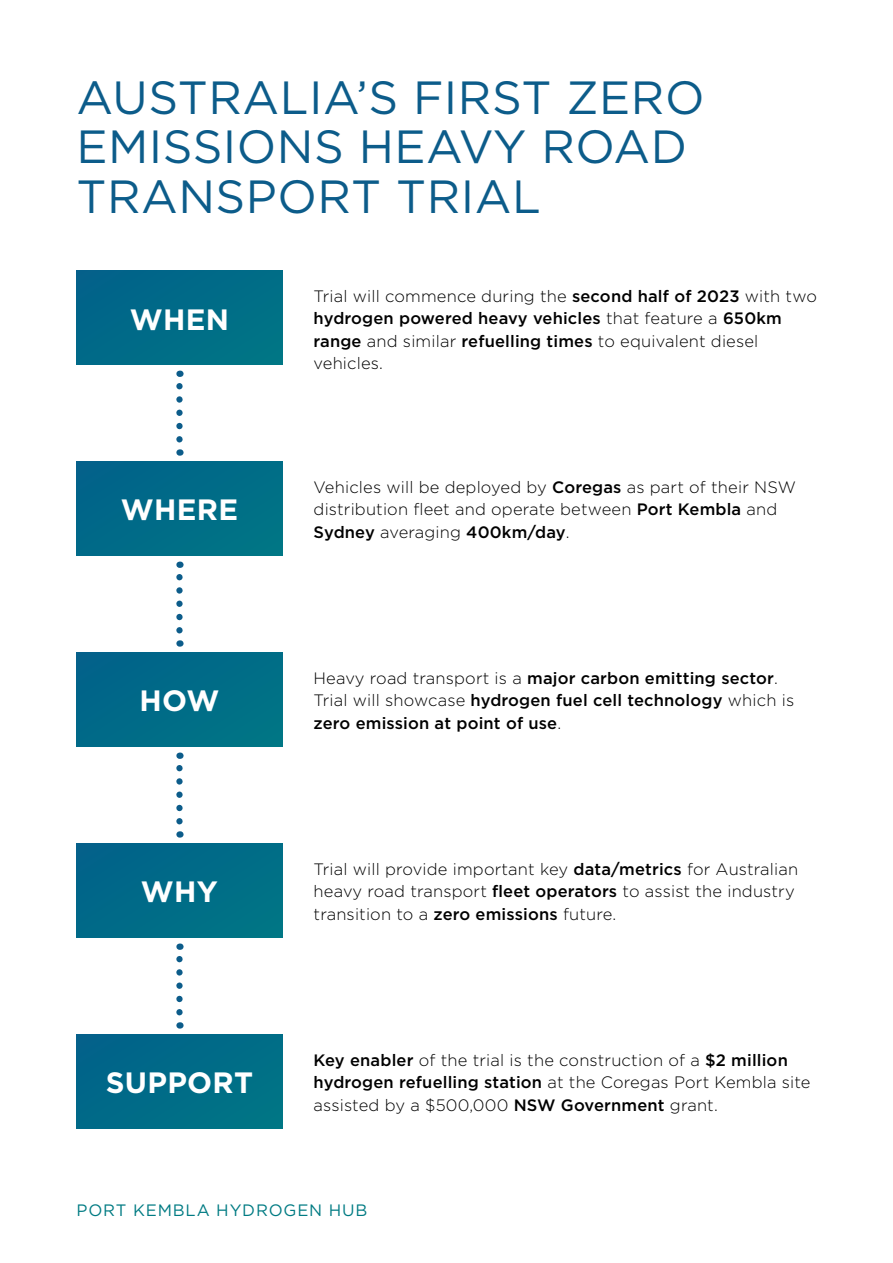
<style>
.page{position:relative;width:893px;height:1263px;background:#fff}
.page>*{position:absolute;margin:0;border:0;box-sizing:border-box;transform-origin:0 0}
.t1{font:46.5px/49.5px "Gotham";letter-spacing:.01em;color:#0c5c8a}
.t2{font:700 29.4px "Gotham";letter-spacing:.01em;color:#fff}
.t3{font:300 16.5px/22.5px "Gotham";letter-spacing:.01em;color:#000}
.t4{font:500 16.5px/22.5px "Gotham";letter-spacing:.01em;color:#000}
.t5{font:16.5px "Gotham";letter-spacing:.05em;color:#007b83}
.s1{font-weight:500}
.s2{font-weight:300}
</style>
<div class="page">
<div style="left:77px;top:271px;width:205px;height:94px;background:#006b88"></div>
<div style="left:77px;top:462px;width:205px;height:94px;background:#006b88"></div>
<div style="left:77px;top:653px;width:205px;height:93px;background:#006b88"></div>
<div style="left:77px;top:844px;width:205px;height:93px;background:#006b88"></div>
<div style="left:77px;top:1034px;width:205px;height:94px;background:#006b88"></div>
<svg style="left:176px;top:371px;width:7px;height:68px"></svg>
<svg style="left:176px;top:562px;width:7px;height:68px"></svg>
<svg style="left:176px;top:752px;width:7px;height:69px"></svg>
<svg style="left:176px;top:943px;width:7px;height:69px"></svg>
<h1 class="t1" style="left:77px;top:72px;width:629px">AUSTRALIA’S FIRST ZERO<br>EMISSIONS HEAVY ROAD<br>TRANSPORT TRIAL</h1>
<h2 class="t2" style="left:130px;top:300px;width:101px">WHEN</h2>
<h2 class="t2" style="left:121px;top:491px;width:119px">WHERE</h2>
<h2 class="t2" style="left:140px;top:681px;width:81px">HOW</h2>
<h2 class="t2" style="left:141px;top:872px;width:78px">WHY</h2>
<h2 class="t2" style="left:106px;top:1063px;width:149px">SUPPORT</h2>
<p class="t3" style="left:314px;top:284px;width:505px">Trial will commence during the <span class="s1">second half of 2023</span> with two <span class="s1">hydrogen powered heavy vehicles</span> that feature a <span class="s1">650km range</span> and similar <span class="s1">refuelling times</span> to equivalent diesel vehicles.</p>
<p class="t3" style="left:314px;top:475px;width:484px">Vehicles will be deployed by <span class="s1">Coregas</span> as part of their NSW distribution fleet and operate between <span class="s1">Port Kembla</span> and<br><span class="s1">Sydney</span> averaging <span class="s1">400km/day</span>.</p>
<p class="t4" style="left:314px;top:666px;width:482px"><span class="s2">Heavy road transport is a</span> major carbon emitting sector<span class="s2">.<br>Trial will showcase</span> hydrogen fuel cell technology <span class="s2">which is </span>zero emission at point of use<span class="s2">.</span></p>
<p class="t3" style="left:314px;top:857px;width:486px">Trial will provide important key <span class="s1">data/metrics</span> for Australian heavy road transport <span class="s1">fleet operators</span> to assist the industry transition to a <span class="s1">zero emissions</span> future.</p>
<p class="t3" style="left:314px;top:1048px;width:498px"><span class="s1">Key enabler</span> of the trial is the construction of a <span class="s1">$2 million hydrogen refuelling station</span> at the Coregas Port Kembla site assisted by a $500,000 <span class="s1">NSW Government</span> grant.</p>
<p class="t5" style="left:77px;top:1200px;width:292px">PORT KEMBLA HYDROGEN HUB</p>
</div>
